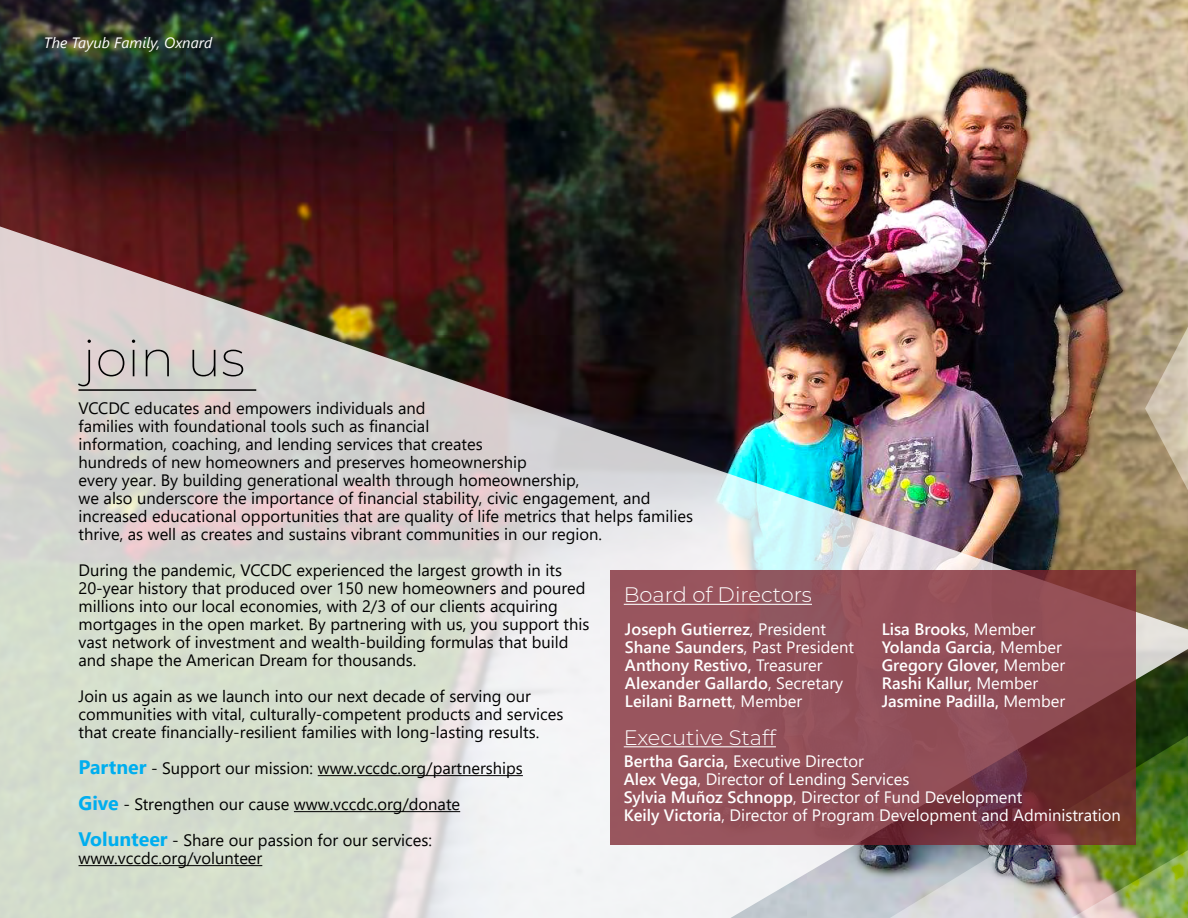
<style>
.page{position:relative;width:1188px;height:918px;background:#fff}
.page>*{position:absolute;margin:0;border:0;box-sizing:border-box;transform-origin:0 0}
.t1{font:200 51px "Montserrat";color:#000}
.t2{font:300 21px "Montserrat";color:#fff}
.t3{font:16.5px/18px "Segoe UI";color:#000}
.t4{font:16.5px "Segoe UI";color:#fff}
.t5{font:600 16.5px "Segoe UI";color:#fff}
.t6{font:italic 15px "Segoe UI";color:#fff}
.s1{font-weight:700;font-size:19.5px;color:#00aeef}
.s2{font-weight:400}
.s3{font-weight:600}
</style>
<div class="page">
<img style="left:0;top:0;width:1188px;height:219px">
<img style="left:0;top:219px;width:1188px;height:699px">
<hr style="left:79px;top:389px;width:177px;height:2px;background:#000">
<hr style="left:318px;top:775px;width:205px;height:1px;background:#000">
<hr style="left:294px;top:811px;width:166px;height:1px;background:#000">
<hr style="left:79px;top:865px;width:183px;height:1px;background:#000">
<svg style="left:610px;top:570px;width:525px;height:274px;background:#8c4b53"></svg>
<hr style="left:624px;top:604px;width:188px;height:1px;background:#fff">
<hr style="left:624px;top:746px;width:152px;height:1px;background:#fff">
<p class="t6" style="left:44px;top:28px;width:170px">The Tayub Family, Oxnard</p>
<p class="t1" style="left:82px;top:324px;width:164px">join us</p>
<p class="t3" style="left:79px;top:398px;width:616px">VCCDC educates and empowers individuals and<br>families with foundational tools such as financial<br>information, coaching, and lending services that creates<br>hundreds of new homeowners and preserves homeownership<br>every year. By building generational wealth through homeownership,<br>we also underscore the importance of financial stability, civic engagement, and increased educational opportunities that are quality of life metrics that helps families thrive, as well as creates and sustains vibrant communities in our region.</p>
<p class="t3" style="left:79px;top:560px;width:485px">During the pandemic, VCCDC experienced the largest growth in its</p>
<p class="t3" style="left:79px;top:578px;width:509px">20-year history that produced over 150 new homeowners and poured</p>
<p class="t3" style="left:79px;top:596px;width:481px">millions into our local economies, with 2/3 of our clients acquiring</p>
<p class="t3" style="left:79px;top:614px;width:513px">mortgages in the open market. By partnering with us, you support this</p>
<p class="t3" style="left:79px;top:632px;width:492px">vast network of investment and wealth-building formulas that build</p>
<p class="t3" style="left:79px;top:650px;width:339px">and shape the American Dream for thousands.</p>
<p class="t3" style="left:79px;top:686px;width:454px">Join us again as we launch into our next decade of serving our</p>
<p class="t3" style="left:79px;top:704px;width:486px">communities with vital, culturally-competent products and services</p>
<p class="t3" style="left:79px;top:722px;width:462px">that create financially-resilient families with long-lasting results.</p>
<p class="t3" style="left:79px;top:758px;width:446px"><span class="s1">Partner</span> - Support our mission: www.vccdc.org/partnerships</p>
<p class="t3" style="left:79px;top:794px;width:383px"><span class="s1">Give</span> - Strengthen our cause www.vccdc.org/donate</p>
<p class="t3" style="left:79px;top:830px;width:355px"><span class="s1">Volunteer</span> - Share our passion for our services:</p>
<p class="t3" style="left:79px;top:848px;width:185px">www.vccdc.org/volunteer</p>
<p class="t2" style="left:624px;top:581px;width:190px">Board of Directors</p>
<p class="t5" style="left:625px;top:613px;width:203px">Joseph Gutierrez<span class="s2">, President</span></p>
<p class="t4" style="left:625px;top:631px;width:231px"><span class="s3">Shane Saunders</span>, Past President</p>
<p class="t5" style="left:625px;top:649px;width:199px">Anthony Restivo, <span class="s2">Treasurer</span></p>
<p class="t5" style="left:625px;top:667px;width:220px">Alexander Gallardo<span class="s2">, Secretary</span></p>
<p class="t5" style="left:625px;top:685px;width:179px">Leilani Barnett<span class="s2">, Member</span></p>
<p class="t5" style="left:882px;top:613px;width:155px">Lisa Brooks<span class="s2">, Member</span></p>
<p class="t5" style="left:882px;top:631px;width:182px">Yolanda Garcia<span class="s2">, Member</span></p>
<p class="t5" style="left:882px;top:649px;width:185px">Gregory Glover, <span class="s2">Member</span></p>
<p class="t5" style="left:882px;top:667px;width:158px">Rashi Kallur, <span class="s2">Member</span></p>
<p class="t5" style="left:882px;top:685px;width:185px">Jasmine Padilla, <span class="s2">Member</span></p>
<p class="t2" style="left:624px;top:723px;width:154px">Executive Staff</p>
<p class="t4" style="left:624px;top:746px;width:242px"><span class="s3">Bertha Garcia,</span> Executive Director</p>
<p class="t4" style="left:624px;top:764px;width:287px"><span class="s3">Alex Vega</span>, Director of Lending Services</p>
<p class="t4" style="left:624px;top:782px;width:400px"><span class="s3">Sylvia Muñoz Schnopp</span>, Director of Fund Development</p>
<p class="t4" style="left:624px;top:800px;width:498px"><span class="s3">Keily Victoria</span>, Director of Program Development and Administration</p>
</div>
